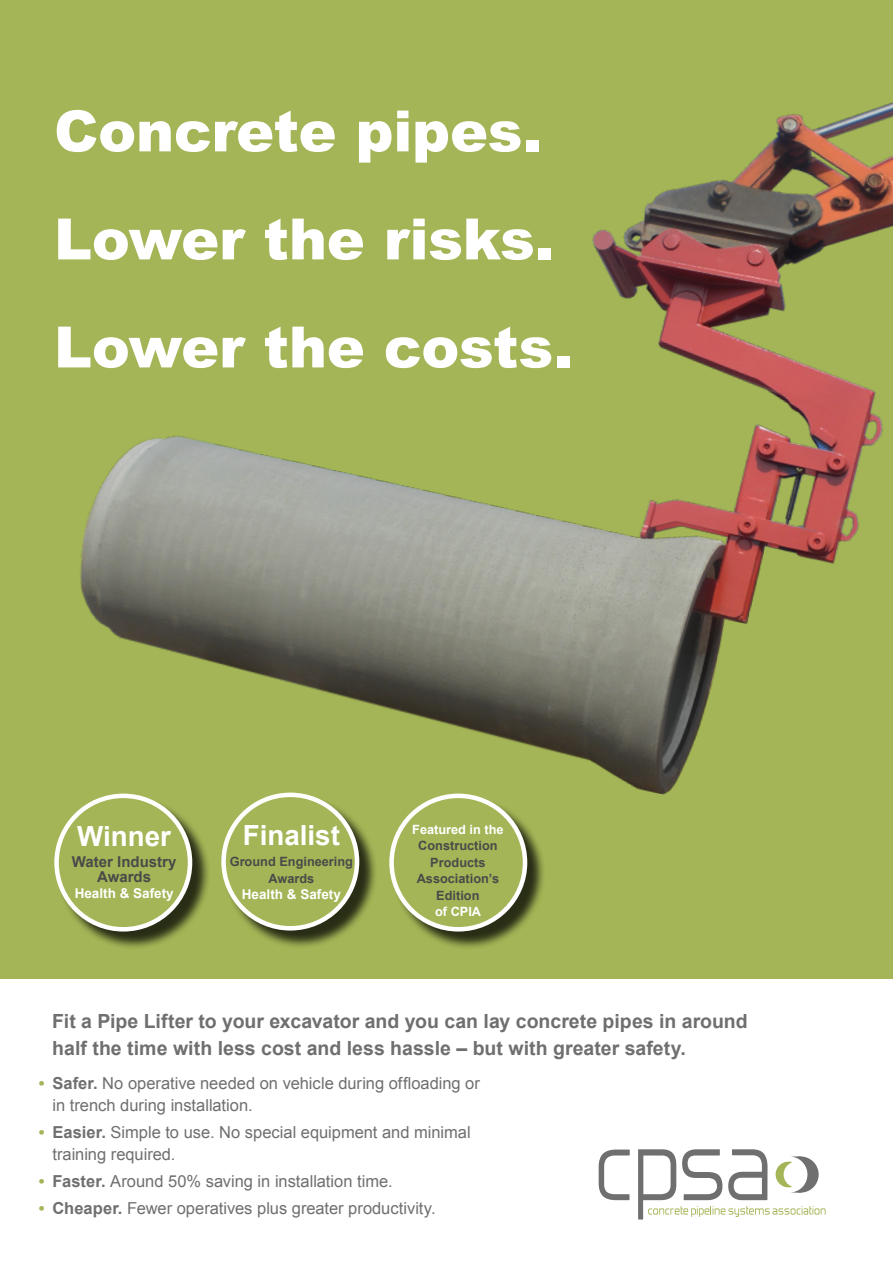
<style>
.page{position:relative;width:893px;height:1263px;background:#fff}
.page>*{position:absolute;margin:0;border:0;box-sizing:border-box;transform-origin:0 0}
.t1{font:900 57px/108px "Arial";letter-spacing:-.005em;color:#fff}
.t2{font:700 27.75px "Arial";color:#fff}
.t3{font:700 19.5px/27px "Arial";color:#706f6f}
.t4{font:16.5px/22.5px "Arial";color:#706f6f}
.t5{font:700 15px/15px "Arial";color:#4a4a49;text-align:center}
.t6{font:700 13.5px "Arial";color:#fff}
.t7{font:700 12.75px/16.5px "Arial";color:#4a4a49;text-align:center}
.t8{font:700 12.75px "Arial";color:#fff}
.s1{font-weight:700;color:#a3b556}
.s2{font-weight:700}
</style>
<div class="page">
<div style="left:0;top:0;width:893px;height:978px;background:#a3b556"></div>
<img style="left:80px;top:102px;width:813px;height:693px">
<svg style="left:598px;top:1149px;width:227px;height:71px"></svg>
<div style="left:57px;top:796px;width:154px;height:154px;background:#000;opacity:.75"></div>
<div style="left:57px;top:796px;width:133px;height:133px;background:#a3b556;border-radius:50%"></div>
<div style="left:54px;top:793px;width:138px;height:138px;border:4px solid #fff;border-radius:50%"></div>
<div style="left:224px;top:795px;width:154px;height:154px;background:#000;opacity:.75"></div>
<div style="left:224px;top:795px;width:133px;height:133px;background:#a3b556;border-radius:50%"></div>
<div style="left:221px;top:792px;width:138px;height:138px;border:4px solid #fff;border-radius:50%"></div>
<div style="left:392px;top:796px;width:154px;height:154px;background:#000;opacity:.75"></div>
<div style="left:392px;top:796px;width:133px;height:133px;background:#a3b556;border-radius:50%"></div>
<div style="left:389px;top:793px;width:138px;height:138px;border:4px solid #fff;border-radius:50%"></div>
<h1 class="t1" style="left:54px;top:75px;width:520px">Concrete pipes.<br>Lower the risks.<br>Lower the costs.</h1>
<h2 class="t2" style="left:77px;top:818px;width:95px">Winner</h2>
<p class="t5" style="left:72px;top:854px;width:106px">Water Industry<br>Awards</p>
<p class="t6" style="left:75px;top:884px;width:101px">Health &amp; Safety</p>
<h2 class="t2" style="left:243px;top:817px;width:99px">Finalist</h2>
<p class="t7" style="left:230px;top:854px;width:125px">Ground Engineering<br>Awards</p>
<p class="t6" style="left:242px;top:885px;width:101px">Health &amp; Safety</p>
<p class="t8" style="left:412px;top:821px;width:93px">Featured in the</p>
<p class="t7" style="left:417px;top:838px;width:84px">Construction<br>Products<br>Association’s<br>Edition</p>
<p class="t8" style="left:435px;top:903px;width:48px">of CPIA</p>
<p class="t3" style="left:52px;top:1009px;width:697px">Fit a Pipe Lifter to your excavator and you can lay concrete pipes in around half the time with less cost and less hassle – but with greater safety.</p>
<p class="t4" style="left:52px;top:1072px;width:429px;text-indent:-13px"><span class="s1">•</span> <span class="s2">Safer.</span> No operative needed on vehicle during offloading or in trench during installation.</p>
<p class="t4" style="left:52px;top:1121px;width:420px;text-indent:-13px"><span class="s1">•</span> <span class="s2">Easier.</span> Simple to use. No special equipment and minimal training required.</p>
<p class="t4" style="left:39px;top:1170px;width:355px"><span class="s1">•</span> <span class="s2">Faster.</span> Around 50% saving in installation time.</p>
<p class="t4" style="left:39px;top:1197px;width:398px"><span class="s1">•</span> <span class="s2">Cheaper.</span> Fewer operatives plus greater productivity.</p>
</div>
